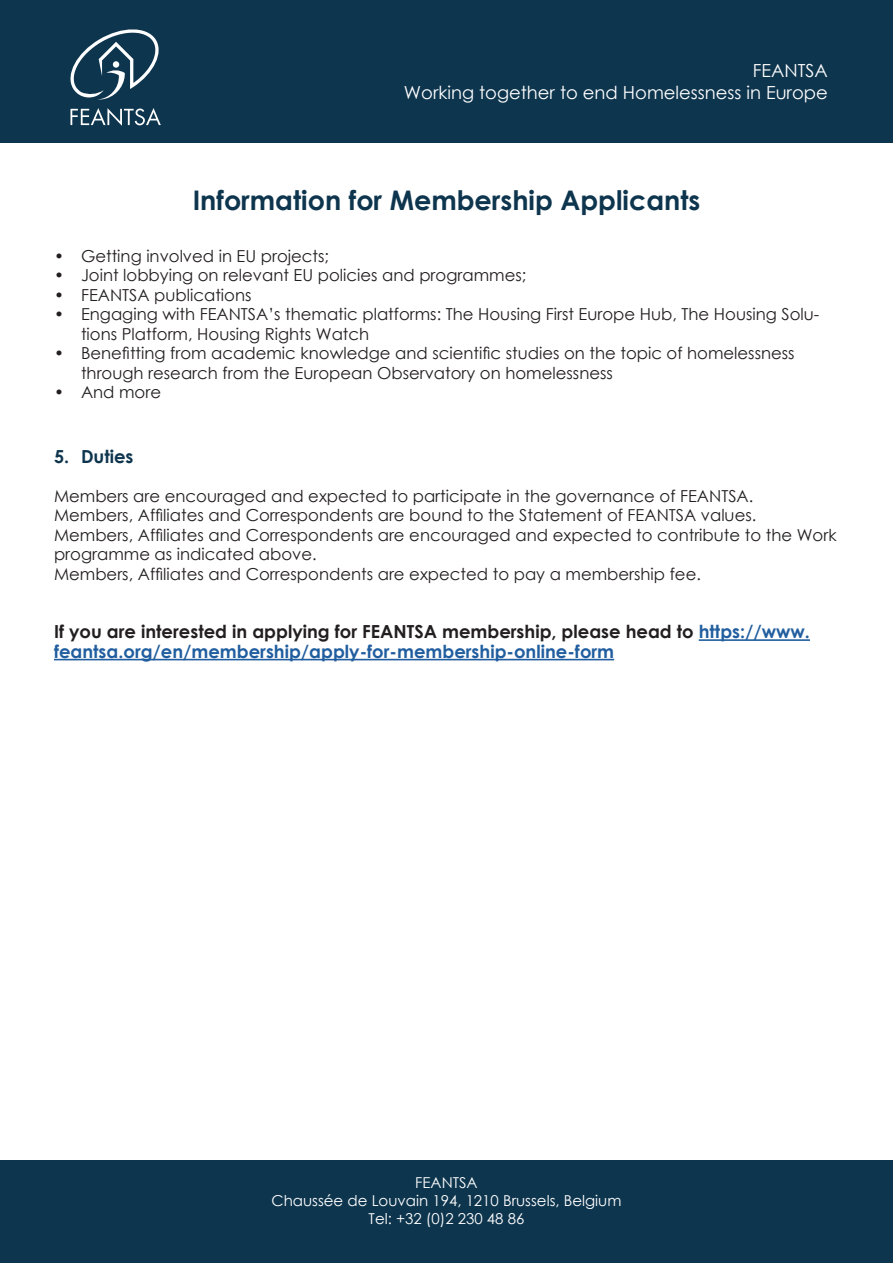
<style>
.page{position:relative;width:893px;height:1263px;background:#fff}
.page>*{position:absolute;margin:0;border:0;box-sizing:border-box;transform-origin:0 0}
.t1{font:700 27px "Century Gothic";color:#0e354e}
.t2{font:700 18px/19.5px "Century Gothic";color:#215e9f}
.t3{font:18px "Century Gothic";color:#fff}
.t4{font:700 18px "Century Gothic";color:#0e354e}
.t5{font:16.5px/19.5px "Century Gothic";color:#231f20}
.t6{font:15px "Century Gothic";color:#fff}
.s1{color:#231f20}
</style>
<div class="page">
<div style="left:0;top:0;width:893px;height:142px;background:#0e354e"></div>
<svg style="left:70px;top:108px;width:91px;height:18px"></svg>
<svg style="left:70px;top:29px;width:89px;height:71px"></svg>
<div style="left:0;top:1161px;width:893px;height:102px;background:#0e354e"></div>
<hr style="left:699px;top:639px;width:111px;height:2px;background:#215e9f">
<hr style="left:54px;top:659px;width:560px;height:1px;background:#215e9f">
<p class="t3" style="left:753px;top:58px;width:76px">FEANTSA</p>
<p class="t3" style="left:404px;top:80px;width:425px">Working together to end Homelessness in Europe</p>
<p class="t1" style="left:193px;top:180px;width:509px">Information for Membership Applicants</p>
<p class="t5" style="left:54px;top:246px;width:277px">• Getting involved in EU projects;</p>
<p class="t5" style="left:54px;top:265px;width:474px">• Joint lobbying on relevant EU policies and programmes;</p>
<p class="t5" style="left:54px;top:285px;width:199px">• FEANTSA publications</p>
<p class="t5" style="left:81px;top:304px;width:740px;text-indent:-27px">• Engaging with FEANTSA’s thematic platforms: The Housing First Europe Hub, The Housing Solu&shy;tions Platform, Housing Rights Watch</p>
<p class="t5" style="left:81px;top:343px;width:715px;text-indent:-27px">• Benefitting from academic knowledge and scientific studies on the topic of homelessness through research from the European Observatory on homelessness</p>
<p class="t5" style="left:54px;top:382px;width:109px">• And more</p>
<p class="t4" style="left:54px;top:443px;width:81px">5. Duties</p>
<p class="t5" style="left:54px;top:486px;width:701px">Members are encouraged and expected to participate in the governance of FEANTSA.</p>
<p class="t5" style="left:54px;top:505px;width:704px">Members, Affiliates and Correspondents are bound to the Statement of FEANTSA values.</p>
<p class="t5" style="left:54px;top:525px;width:784px">Members, Affiliates and Correspondents are encouraged and expected to contribute to the Work programme as indicated above.</p>
<p class="t5" style="left:54px;top:564px;width:648px">Members, Affiliates and Correspondents are expected to pay a membership fee.</p>
<p class="t2" style="left:54px;top:621px;width:757px"><span class="s1">If you are interested in applying for FEANTSA membership, please head to</span> https://www. feantsa.org/en/membership/apply-for-membership-online-form</p>
<p class="t6" style="left:415px;top:1172px;width:64px">FEANTSA</p>
<p class="t6" style="left:271px;top:1190px;width:351px">Chaussée de Louvain 194, 1210 Brussels, Belgium</p>
<p class="t6" style="left:369px;top:1208px;width:157px">Tel: +32 (0)2 230 48 86</p>
</div>
